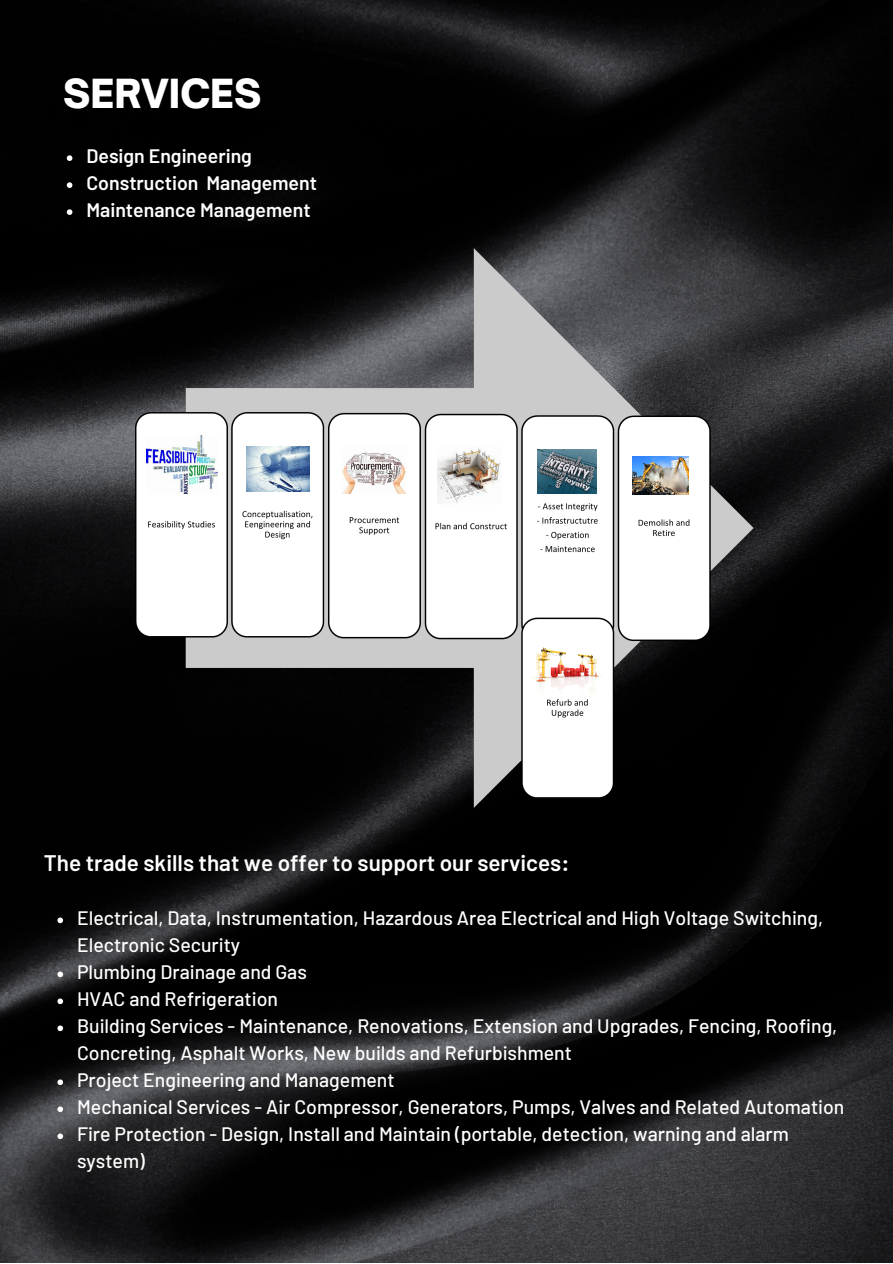
<style>
.page{position:relative;width:893px;height:1264px;background:#fff}
.page>*{position:absolute;margin:0;border:0;box-sizing:border-box;transform-origin:0 0}
.t1{font:900 38.4px "Open Sauce One";color:#fff}
.t2{font:600 22.5px "Barlow";color:#fff}
.t3{font:500 19.5px/27px "Barlow";color:#fff}
.t4{font:600 19.5px "Barlow";color:#fff}
</style>
<div class="page">
<img style="left:0;top:0;width:892px;height:1262px">
<img style="left:135px;top:249px;width:668px;height:559px">
<img style="left:147px;top:435px;width:71px;height:58px">
<img style="left:341px;top:446px;width:65px;height:47px">
<img style="left:437px;top:446px;width:64px;height:59px">
<img style="left:246px;top:446px;width:63px;height:45px">
<img style="left:538px;top:449px;width:58px;height:44px">
<img style="left:632px;top:457px;width:56px;height:37px">
<img style="left:532px;top:641px;width:70px;height:52px">
<svg style="left:67px;top:155px;width:5px;height:6px"></svg>
<svg style="left:67px;top:182px;width:5px;height:6px"></svg>
<svg style="left:67px;top:209px;width:5px;height:6px"></svg>
<svg style="left:57px;top:917px;width:6px;height:6px"></svg>
<svg style="left:57px;top:971px;width:6px;height:6px"></svg>
<svg style="left:57px;top:998px;width:6px;height:6px"></svg>
<svg style="left:57px;top:1025px;width:6px;height:6px"></svg>
<svg style="left:57px;top:1079px;width:6px;height:6px"></svg>
<svg style="left:57px;top:1106px;width:6px;height:6px"></svg>
<svg style="left:57px;top:1133px;width:6px;height:6px"></svg>
<p class="t1" style="left:63px;top:70px;width:200px">SERVICES</p>
<p class="t4" style="left:86px;top:144px;width:167px">Design Engineering</p>
<p class="t4" style="left:86px;top:171px;width:232px">Construction Management</p>
<p class="t4" style="left:86px;top:198px;width:226px">Maintenance Management</p>
<p class="t2" style="left:44px;top:849px;width:527px">The trade skills that we offer to support our services:</p>
<p class="t3" style="left:77px;top:904px;width:747px">Electrical, Data, Instrumentation, Hazardous Area Electrical and High Voltage Switching,<br>Electronic Security</p>
<p class="t3" style="left:77px;top:958px;width:231px">Plumbing Drainage and Gas</p>
<p class="t3" style="left:77px;top:985px;width:202px">HVAC and Refrigeration</p>
<p class="t3" style="left:77px;top:1012px;width:761px">Building Services - Maintenance, Renovations, Extension and Upgrades, Fencing, Roofing,<br>Concreting, Asphalt Works, New builds and Refurbishment</p>
<p class="t3" style="left:77px;top:1066px;width:319px">Project Engineering and Management</p>
<p class="t3" style="left:77px;top:1093px;width:768px">Mechanical Services - Air Compressor, Generators, Pumps, Valves and Related Automation</p>
<p class="t3" style="left:77px;top:1119px;width:713px">Fire Protection - Design, Install and Maintain (portable, detection, warning and alarm system)</p>
</div>
